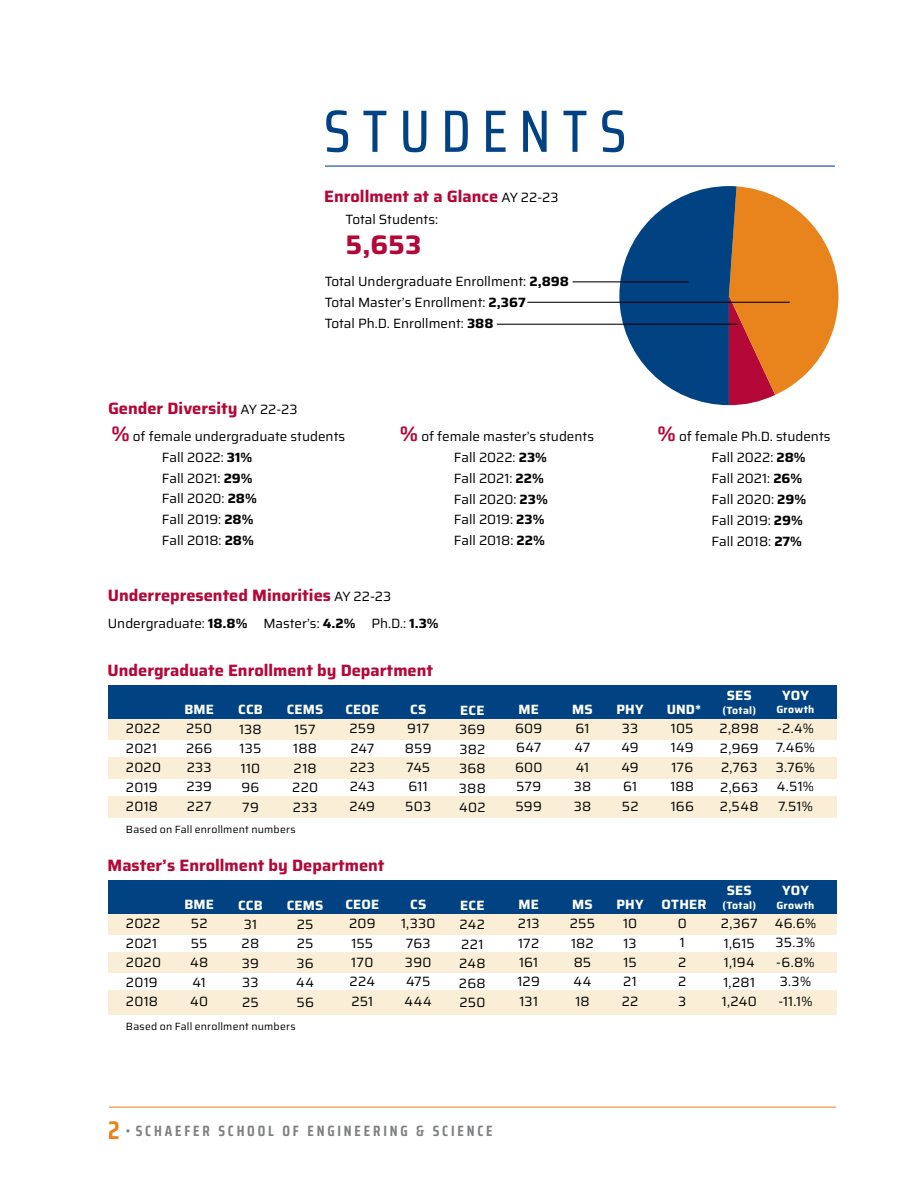
<style>
.page{position:relative;width:918px;height:1188px;background:#fff}
.page>*{position:absolute;margin:0;border:0;box-sizing:border-box;transform-origin:0 0}
.t1{font:500 59.85px "Saira Condensed";letter-spacing:.2em;color:#004282}
.t2{font:700 26.85px "Saira";color:#b30838}
.t3{font:700 16.5px "Saira";color:#b30838}
.t4{font:700 15px "Saira Condensed";letter-spacing:.19em;color:#7e8082}
.t5{font:13.5px/19.4px "Saira";color:#000}
.t6{font:13.5px/19.4px "Saira";letter-spacing:.02em;color:#000}
.t7{font:700 13.5px "Saira";letter-spacing:.01em;color:#fff}
.t8{font:10.5px "Saira";letter-spacing:.015em;color:#000}
.t9{font:700 10.5px "Saira";letter-spacing:.025em;color:#fff}
.s1{font-weight:400;font-size:13.5px;color:#000}
.s2{font-weight:700}
.s3{font-weight:700;font-size:20.85px;color:#b30838}
.s4{font-size:25.5px;color:#e9841d}
</style>
<div class="page">
<svg style="left:619px;top:186px;width:220px;height:219px"></svg>
<hr style="left:109px;top:1107px;width:727px;height:1px;background:#e9841d">
<hr style="left:325px;top:166px;width:510px;height:1px;background:#004282">
<hr style="left:573px;top:281px;width:116px;height:1px;background:#000">
<div style="left:108px;top:685px;width:729px;height:133px;background:#faefd6"></div>
<div style="left:108px;top:685px;width:729px;height:33px;background:#004282"></div>
<div style="left:108px;top:880px;width:729px;height:134px;background:#faefd6"></div>
<div style="left:108px;top:880px;width:729px;height:34px;background:#004282"></div>
<hr style="left:527px;top:302px;width:263px;height:1px;background:#000">
<hr style="left:497px;top:324px;width:241px;height:1px;background:#000">
<div style="left:108px;top:779px;width:729px;height:16px;background:#fff"></div>
<div style="left:108px;top:740px;width:729px;height:17px;background:#fff"></div>
<div style="left:108px;top:935px;width:729px;height:17px;background:#fff"></div>
<div style="left:108px;top:973px;width:729px;height:17px;background:#fff"></div>
<h1 class="t1" style="left:324px;top:82px;width:304px">STUDENTS</h1>
<p class="t3" style="left:324px;top:182px;width:236px">Enrollment at a Glance <span class="s1">AY 22-23</span></p>
<p class="t5" style="left:346px;top:209px;width:94px">Total Students:</p>
<h2 class="t2" style="left:346px;top:223px;width:77px">5,653</h2>
<p class="t5" style="left:325px;top:270px;width:246px;line-height:21px">Total Undergraduate Enrollment: <span class="s2">2,898<br></span>Total Master’s Enrollment: <span class="s2">2,367<br></span>Total Ph.D. Enrollment: <span class="s2">388</span></p>
<p class="t3" style="left:108px;top:395px;width:191px">Gender Diversity <span class="s1">AY 22-23</span></p>
<p class="t5" style="left:162px;top:425px;width:185px;line-height:21px;text-indent:-51px"><span class="s3">%</span> of female undergraduate students<br>Fall 2022: <span class="s2">31%<br></span>Fall 2021: <span class="s2">29%<br></span>Fall 2020: <span class="s2">28%<br></span>Fall 2019: <span class="s2">28%<br></span>Fall 2018: <span class="s2">28%</span></p>
<p class="t5" style="left:400px;top:425px;width:196px;line-height:21px;text-align:center"><span class="s3">%</span> of female master’s students<br>Fall 2022: <span class="s2">23%<br></span>Fall 2021: <span class="s2">22%<br></span>Fall 2020: <span class="s2">23%<br></span>Fall 2019: <span class="s2">23%<br></span>Fall 2018: <span class="s2">22%</span></p>
<p class="t3" style="left:108px;top:582px;width:285px">Underrepresented Minorities <span class="s1">AY 22-23</span></p>
<p class="t5" style="left:108px;top:613px;width:332px">Undergraduate: <span class="s2">18.8%</span> Master’s: <span class="s2">4.2%</span> Ph.D.: <span class="s2">1.3%</span></p>
<p class="t3" style="left:108px;top:656px;width:327px">Undergraduate Enrollment by Department</p>
<p class="t6" style="left:126px;top:718px;width:37px">2022<br>2021<br>2020<br>2019<br>2018</p>
<p class="t7" style="left:184px;top:698px;width:31px">BME</p>
<p class="t5" style="left:186px;top:718px;width:28px;text-align:justify">250<br>266<br>233<br>239<br>227</p>
<p class="t7" style="left:238px;top:699px;width:26px">CCB</p>
<p class="t5" style="left:239px;top:719px;width:24px">138<br>135<br>110<br>96<br>79</p>
<p class="t7" style="left:287px;top:699px;width:38px">CEMS</p>
<p class="t6" style="left:292px;top:719px;width:27px">157<br>188<br>218<br>220<br>233</p>
<p class="t8" style="left:126px;top:821px;width:171px">Based on Fall enrollment numbers</p>
<p class="t7" style="left:345px;top:698px;width:35px">CEOE</p>
<p class="t5" style="left:349px;top:718px;width:27px;text-align:justify">259<br>247<br>223<br>243<br>249</p>
<p class="t3" style="left:108px;top:852px;width:279px">Master’s Enrollment by Department</p>
<p class="t6" style="left:126px;top:913px;width:37px">2022<br>2021<br>2020<br>2019<br>2018</p>
<p class="t7" style="left:184px;top:893px;width:31px">BME</p>
<p class="t5" style="left:190px;top:913px;width:20px">52<br>55<br>48<br>41<br>40</p>
<p class="t7" style="left:238px;top:894px;width:26px">CCB</p>
<p class="t5" style="left:242px;top:914px;width:19px">31<br>28<br>39<br>33<br>25</p>
<p class="t7" style="left:287px;top:894px;width:38px">CEMS</p>
<p class="t5" style="left:296px;top:914px;width:19px;text-align:justify">25<br>25<br>36<br>44<br>56</p>
<p class="t8" style="left:126px;top:1018px;width:171px">Based on Fall enrollment numbers</p>
<p class="t7" style="left:345px;top:893px;width:35px">CEOE</p>
<p class="t5" style="left:349px;top:913px;width:28px">209<br>155<br>170<br>224<br>251</p>
<p class="t7" style="left:410px;top:698px;width:18px">CS</p>
<p class="t5" style="left:405px;top:718px;width:28px">917<br>859<br>745<br>611<br>503</p>
<p class="t7" style="left:410px;top:893px;width:18px">CS</p>
<p class="t6" style="left:401px;top:913px;width:36px">1,330<br>763<br>390<br>475<br>444</p>
<p class="t7" style="left:460px;top:699px;width:26px">ECE</p>
<p class="t5" style="left:459px;top:719px;width:28px;text-align:justify">369<br>382<br>368<br>388<br>402</p>
<p class="t7" style="left:460px;top:894px;width:26px">ECE</p>
<p class="t6" style="left:459px;top:915px;width:28px">242<br>221<br>248<br>268<br>250</p>
<p class="t7" style="left:519px;top:698px;width:22px">ME</p>
<p class="t5" style="left:515px;top:718px;width:29px;text-align:justify">609<br>647<br>600<br>579<br>599</p>
<p class="t7" style="left:572px;top:698px;width:22px">MS</p>
<p class="t5" style="left:574px;top:718px;width:19px">61<br>47<br>41<br>38<br>38</p>
<p class="t7" style="left:519px;top:893px;width:22px">ME</p>
<p class="t5" style="left:517px;top:913px;width:24px;text-align:justify">213<br>172<br>161<br>129<br>131</p>
<p class="t7" style="left:572px;top:893px;width:22px">MS</p>
<p class="t5" style="left:570px;top:913px;width:27px;text-align:center">255<br>182<br>85<br>44<br>18</p>
<p class="t5" style="left:712px;top:425px;width:120px;line-height:21px;text-indent:-54px"><span class="s3">%</span> of female Ph.D. students<br>Fall 2022: <span class="s2">28%<br></span>Fall 2021: <span class="s2">26%<br></span>Fall 2020: <span class="s2">29%<br></span>Fall 2019: <span class="s2">29%<br></span>Fall 2018: <span class="s2">27%</span></p>
<p class="t7" style="left:616px;top:698px;width:29px">PHY</p>
<p class="t5" style="left:621px;top:718px;width:19px;text-align:justify">33<br>49<br>49<br>61<br>52</p>
<p class="t7" style="left:667px;top:698px;width:36px">UND*</p>
<p class="t5" style="left:670px;top:718px;width:25px;text-align:justify">105<br>149<br>176<br>188<br>166</p>
<p class="t7" style="left:727px;top:684px;width:27px">SES</p>
<p class="t9" style="left:722px;top:702px;width:35px">(Total)</p>
<p class="t5" style="left:720px;top:718px;width:41px;text-align:justify">2,898<br>2,969<br>2,763<br>2,663<br>2,548</p>
<p class="t7" style="left:782px;top:684px;width:28px">YOY</p>
<p class="t9" style="left:776px;top:701px;width:40px">Growth</p>
<p class="t5" style="left:776px;top:718px;width:41px;text-align:justify">-2.4% 7.46% 3.76% 4.51% 7.51%</p>
<p class="t7" style="left:616px;top:893px;width:29px">PHY</p>
<p class="t5" style="left:622px;top:913px;width:18px">10<br>13<br>15<br>21<br>22</p>
<p class="t7" style="left:661px;top:893px;width:47px">OTHER</p>
<p class="t5" style="left:678px;top:913px;width:11px">0<br>1<br>2<br>2<br>3</p>
<p class="t7" style="left:727px;top:879px;width:27px">SES</p>
<p class="t9" style="left:722px;top:897px;width:35px">(Total)</p>
<p class="t6" style="left:721px;top:914px;width:38px">2,367<br>1,615<br>1,194<br>1,281<br>1,240</p>
<p class="t7" style="left:782px;top:879px;width:28px">YOY</p>
<p class="t9" style="left:776px;top:896px;width:40px">Growth</p>
<p class="t5" style="left:775px;top:913px;width:43px;text-align:center">46.6%<br>35.3% -6.8%<br>3.3% -11.1%</p>
<p class="t4" style="left:108px;top:1118px;width:386px"><span class="s4">2</span> • SCHAEFER SCHOOL OF ENGINEERING &amp; SCIENCE</p>
</div>
